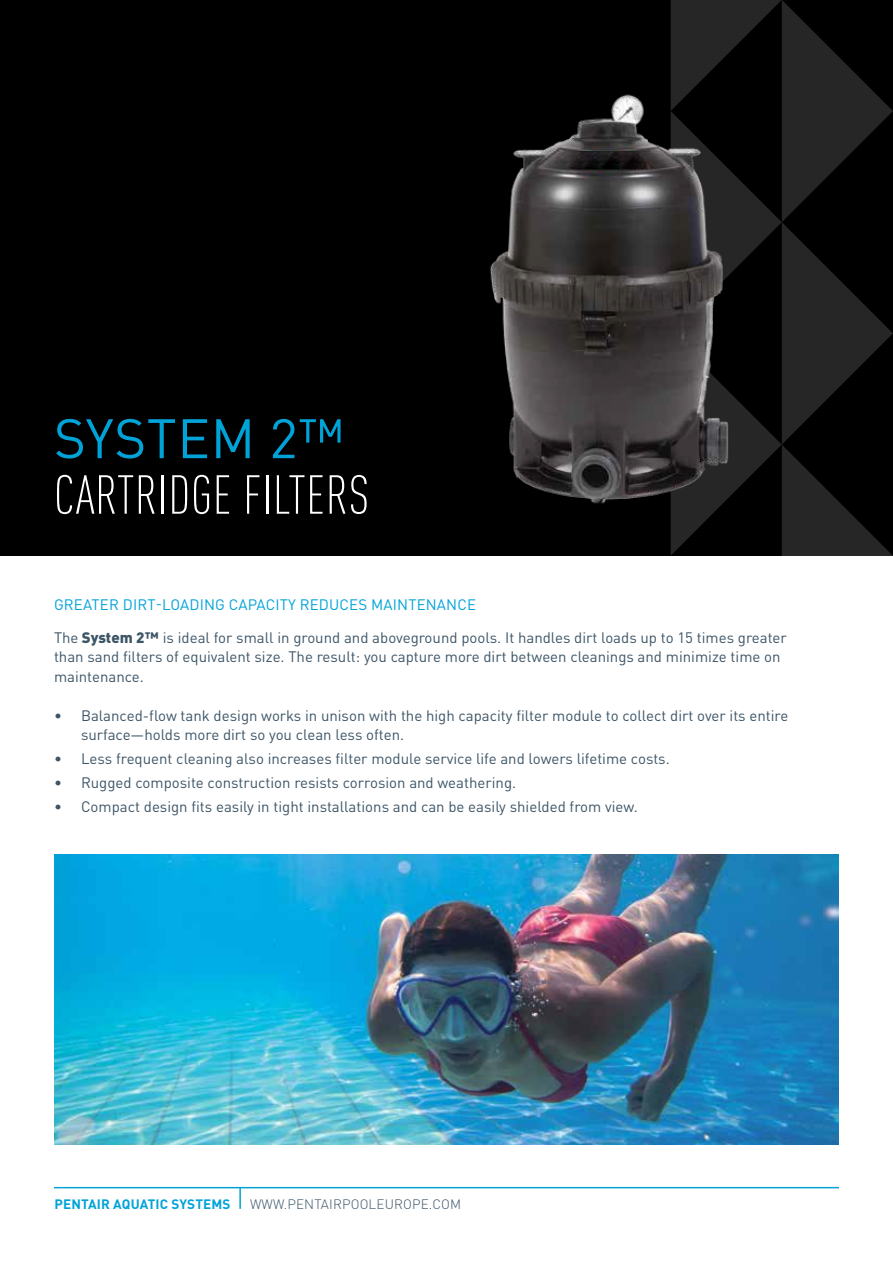
<style>
.page{position:relative;width:893px;height:1263px;background:#fff}
.page>*{position:absolute;margin:0;border:0;box-sizing:border-box;transform-origin:0 0}
.t1{font:54.75px "DIN Pro";letter-spacing:.01em;color:#00a3d8}
.t2{font:300 condensed 54px "DIN Pro";letter-spacing:.01em;color:#fff}
.t3{font:15px/19.5px "DIN Pro";color:#3d5567}
.t4{font:15px/32.7px "DIN Pro";letter-spacing:.01em;color:#3d5567}
.t5{font:300 13.5px "DIN Pro";letter-spacing:.01em;color:#3d5567}
.t6{font:700 13.5px "DIN Pro";letter-spacing:.01em;color:#00a3d8}
.s1{color:#00a3d8}
.s2{font-weight:900}
</style>
<div class="page">
<div style="left:0;top:0;width:893px;height:556px;background:#000"></div>
<svg style="left:671px;top:0;width:222px;height:1000px"></svg>
<hr style="left:54px;top:1187px;width:785px;height:1px;background:#00a3d8">
<hr style="left:239px;top:1187px;width:2px;height:22px;background:#00a3d8">
<img style="left:54px;top:854px;width:784px;height:290px">
<img style="left:490px;top:58px;width:300px;height:480px">
<h1 class="t1" style="left:54px;top:395px;width:291px">system 2™</h1>
<h2 class="t2" style="left:54px;top:457px;width:317px">CARTRIDGE FILTERS</h2>
<p class="t4" style="left:54px;top:588px;width:734px"><span class="s1">Greater dirt-loading capacity reduces maintenance<br></span>The <span class="s2">System 2™</span> is ideal for small in ground and aboveground pools. It handles dirt loads up to 15 times greater</p>
<p class="t4" style="left:54px;top:647px;width:728px;line-height:19.5px">than sand filters of equivalent size. The result: you capture more dirt between cleanings and minimize time on maintenance.</p>
<p class="t3" style="left:81px;top:704px;width:709px;text-indent:-27px">• Balanced-flow tank design works in unison with the high capacity filter module to collect dirt over its entire surface—holds more dirt so you clean less often.</p>
<p class="t3" style="left:54px;top:747px;width:617px">• Less frequent cleaning also increases filter module service life and lowers lifetime costs.</p>
<p class="t3" style="left:54px;top:771px;width:464px">• Rugged composite construction resists corrosion and weathering.</p>
<p class="t3" style="left:54px;top:795px;width:585px">• Compact design fits easily in tight installations and can be easily shielded from view.</p>
<p class="t6" style="left:54px;top:1195px;width:178px">PENTAIR AQUATI C SYSTE MS</p>
<p class="t5" style="left:250px;top:1195px;width:213px">WWW.PENTAIRPOOLEUROPE.COM</p>
</div>
